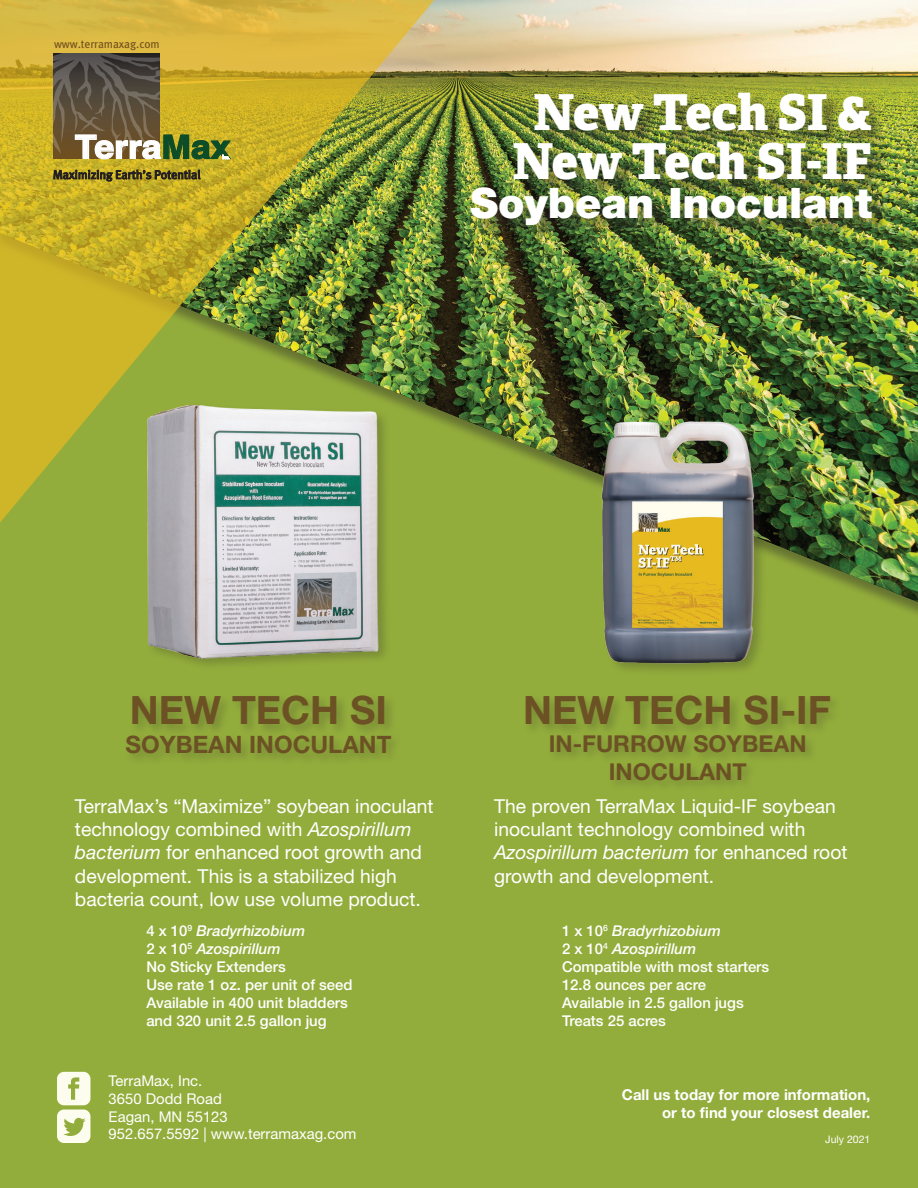
<style>
.page{position:relative;width:918px;height:1188px;background:#93ad3c}
.page>*{position:absolute;margin:0;border:0;box-sizing:border-box;transform-origin:0 0}
.t1{font:800 49.5px/49.5px "Adelle";letter-spacing:-.005em;color:#fff;text-align:center}
.t2{font:900 42px "Helvetica Neue LT Std";color:#fff}
.t3{font:700 39.15px "Helvetica Neue LT Std";color:#6c5125}
.t4{font:700 32.4px "Helvetica";color:#fff;scale:1.1 1}
.t5{font:700 24px "Helvetica Neue LT Std";color:#6c5125}
.t6{font:700 23.25px/27.9px "Helvetica Neue LT Std";color:#6c5125;text-align:center}
.t7{font:19.2px/23.1px "Helvetica Neue LT Std";color:#fff}
.t8{font:700 15px/18px "Helvetica Neue LT Std";color:#fff;text-align:right}
.t9{font:500 14.85px/17.9px "Helvetica Neue LT Std";color:#fff}
.t10{font:14.85px/17.9px "Helvetica Neue LT Std";color:#fff}
.t11{font:12.15px "Meta";color:#231f20}
.t12{font:11.55px "Meta";color:#704f1e}
.t13{font:10.5px "Helvetica Neue LT Std";color:#fff}
.s1{color:#0c4c29}
.s2{font-style:italic}
</style>
<div class="page">
<img style="left:446px;top:0;width:472px;height:608px">
<img style="left:0;top:0;width:446px;height:522px">
<svg style="left:53px;top:54px;width:180px;height:128px"></svg>
<svg style="left:57px;top:1072px;width:33px;height:71px"></svg>
<div style="left:473px;top:94px;width:417px;height:149px;background:#231f20;opacity:.5"></div>
<img style="left:588px;top:414px;width:179px;height:257px">
<div style="left:523px;top:692px;width:320px;height:101px;background:#231f20;opacity:.25"></div>
<img style="left:121px;top:383px;width:275px;height:282px">
<div style="left:123px;top:692px;width:281px;height:74px;background:#8ba33a"></div>
<p class="t12" style="left:54px;top:37px;width:107px">www.terramaxag.com</p>
<h3 class="t4" style="left:75px;top:127px;width:143px">Terra<span class="s1">Max</span></h3>
<p class="t11" style="left:53px;top:168px;width:149px">Maximizing Earth’s Potential</p>
<h1 class="t1" style="left:513px;top:88px;width:361px">New Tech SI &amp;<br>New Tech SI-IF</h1>
<h2 class="t2" style="left:470px;top:178px;width:404px">Soybean Inoculant</h2>
<h3 class="t3" style="left:130px;top:686px;width:259px">NEW TECH SI</h3>
<p class="t5" style="left:126px;top:730px;width:267px">SOYBEAN INOCULANT</p>
<h3 class="t3" style="left:523px;top:686px;width:309px">NEW TECH SI-IF</h3>
<p class="t6" style="left:549px;top:729px;width:259px">IN-FURROW SOYBEAN<br>INOCULANT</p>
<p class="t7" style="left:494px;top:795px;width:355px">The proven TerraMax Liquid-IF soybean inoculant technology combined with <span class="s2">Azospirillum bacterium</span> for enhanced root growth and development.</p>
<p class="t7" style="left:75px;top:795px;width:360px">TerraMax’s “Maximize” soybean inoculant technology combined with <span class="s2">Azospirillum bacterium</span> for enhanced root growth and development. This is a stabilized high bacteria count, low use volume product.</p>
<p class="t9" style="left:146px;top:922px;width:208px">4 x 10<sup>9</sup> <span class="s2">Bradyrhizobium<br></span>2 x 10<sup>5</sup> <span class="s2">Azospirillum<br></span>No Sticky Extenders<br>Use rate 1 oz. per unit of seed<br>Available in 400 unit bladders and 320 unit 2.5 gallon jug</p>
<p class="t9" style="left:562px;top:922px;width:209px">1 x 10<sup>6</sup> <span class="s2">Bradyrhizobium<br></span>2 x 10<sup>4</sup> <span class="s2">Azospirillum<br></span>Compatible with most starters<br>12.8 ounces per acre<br>Available in 2.5 gallon jugs<br>Treats 25 acres</p>
<p class="t10" style="left:109px;top:1072px;width:249px">TerraMax, Inc.<br>3650 Dodd Road<br>Eagan, MN 55123<br>952.657.5592 | www.terramaxag.com</p>
<p class="t8" style="left:622px;top:1085px;width:250px">Call us today for more information, or to find your closest dealer.</p>
<p class="t13" style="left:825px;top:1133px;width:47px">July 2021</p>
</div>
